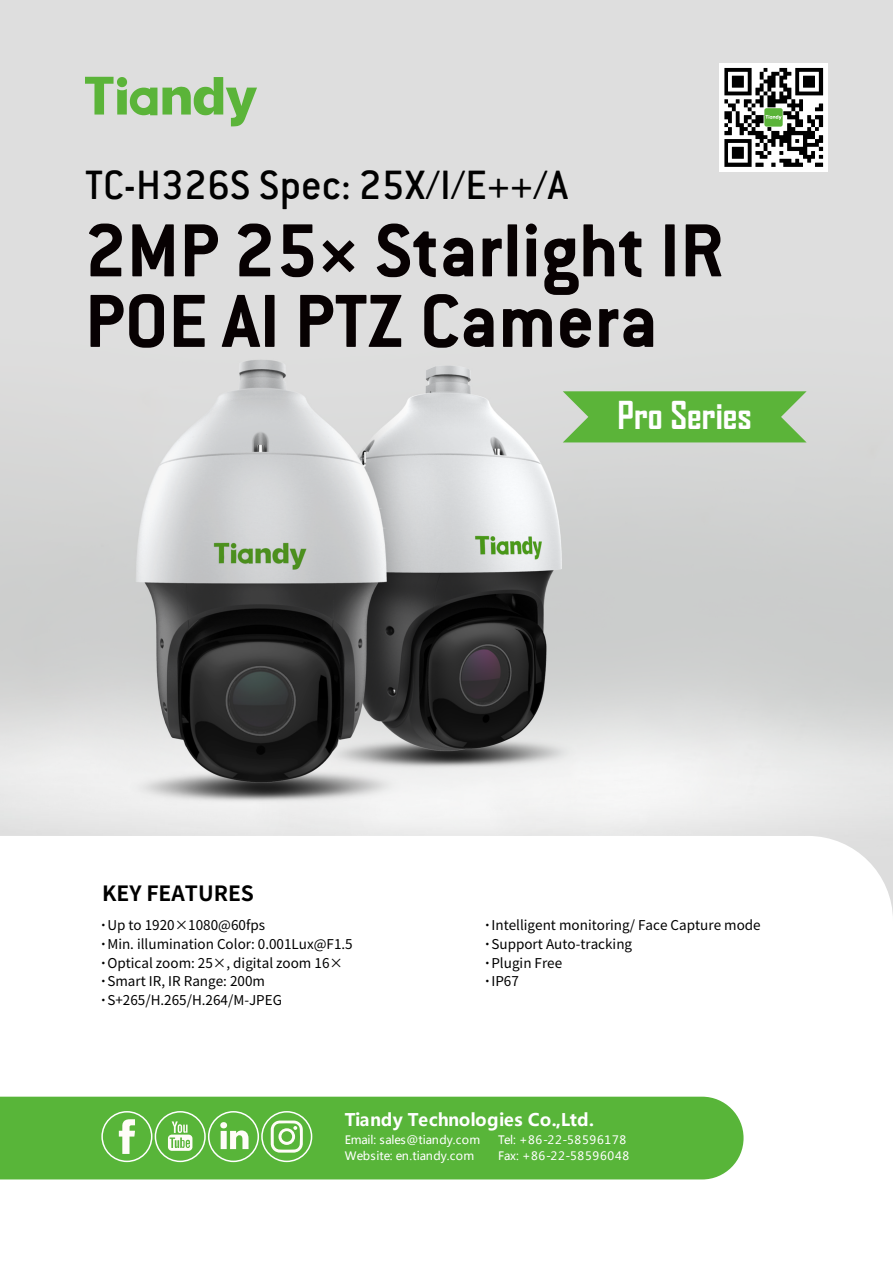
<style>
.page{position:relative;width:893px;height:1263px;background:#fff}
.page>*{position:absolute;margin:0;border:0;box-sizing:border-box;transform-origin:0 0}
.t1{font:700 82.5px/70.5px "Conduit ITC Std";color:#070102}
.t2{font:500 45px "Conduit ITC";color:#010101}
.t3{font:700 36.9px "Agency FB";color:#fff}
.t4{font:700 21px "Source Han Sans CN";color:#000}
.t5{font:700 17.25px "Microsoft Ya Hei";letter-spacing:.005em;color:#fff}
.t6{font:13.5px/18.6px "Source Han Sans CN";color:#000}
.t7{font:11.55px/15.8px "Microsoft Ya Hei";letter-spacing:.015em;color:#fff}
.t8{font:11.55px/16px "Microsoft Ya Hei";letter-spacing:.065em;color:#fff}
.s1{font-weight:700}
</style>
<div class="page">
<img style="left:0;top:0;width:893px;height:914px">
<div style="left:0;top:1097px;width:743px;height:82px;background:#58b539"></div>
<div style="left:101px;top:1111px;width:51px;height:51px;border:2px solid #fff;border-radius:50%"></div>
<svg style="left:119px;top:1119px;width:16px;height:35px"></svg>
<div style="left:155px;top:1111px;width:51px;height:51px;border:2px solid #fff;border-radius:50%"></div>
<svg style="left:168px;top:1121px;width:24px;height:30px"></svg>
<div style="left:208px;top:1111px;width:51px;height:51px;border:2px solid #fff;border-radius:50%"></div>
<svg style="left:220px;top:1122px;width:28px;height:27px"></svg>
<div style="left:261px;top:1111px;width:51px;height:51px;border:2px solid #fff;border-radius:50%"></div>
<svg style="left:271px;top:1120px;width:32px;height:33px"></svg>
<svg style="left:85px;top:77px;width:172px;height:49px;background:#abcd9e"></svg>
<svg style="left:563px;top:391px;width:243px;height:51px;background:#68b84a"></svg>
<div style="left:719px;top:63px;width:109px;height:109px;background:#fff"></div>
<svg style="left:724px;top:68px;width:99px;height:99px"></svg>
<h2 class="t2" style="left:85px;top:158px;width:484px">TC-H326S Spec: 25X/I/E++/A</h2>
<h1 class="t1" style="left:85px;top:213px;width:640px">2MP 25× Starlight IR<br>POE AI PTZ Camera</h1>
<h3 class="t3" style="left:617px;top:393px;width:136px">Pro Series</h3>
<h3 class="t4" style="left:102px;top:882px;width:153px">KEY FEATURES</h3>
<p class="t6" style="left:99px;top:916px;width:255px"><span class="s1">·</span>Up to 1920×1080@60fps<br><span class="s1">·</span>Min. illumination Color: 0.001Lux@F1.5 <span class="s1">·</span>Optical zoom: 25×, digital zoom 16× <span class="s1">·</span>Smart IR, IR Range: 200m <span class="s1">·</span>S+265/H.265/H.264/M-JPEG</p>
<p class="t6" style="left:483px;top:916px;width:279px"><span class="s1">·</span>Intelligent monitoring/ Face Capture mode <span class="s1">·</span>Support Auto-tracking<br><span class="s1">·</span>Plugin Free<br><span class="s1">·</span>IP67</p>
<p class="t5" style="left:345px;top:1108px;width:251px">Tiandy Technologies Co.,Ltd.</p>
<p class="t7" style="left:345px;top:1131px;width:137px">Email: sales@tiandy.com<br>Website: en.tiandy.com</p>
<p class="t8" style="left:498px;top:1131px;width:133px">Tel: +86-22-58596178<br>Fax: +86-22-58596048</p>
</div>
